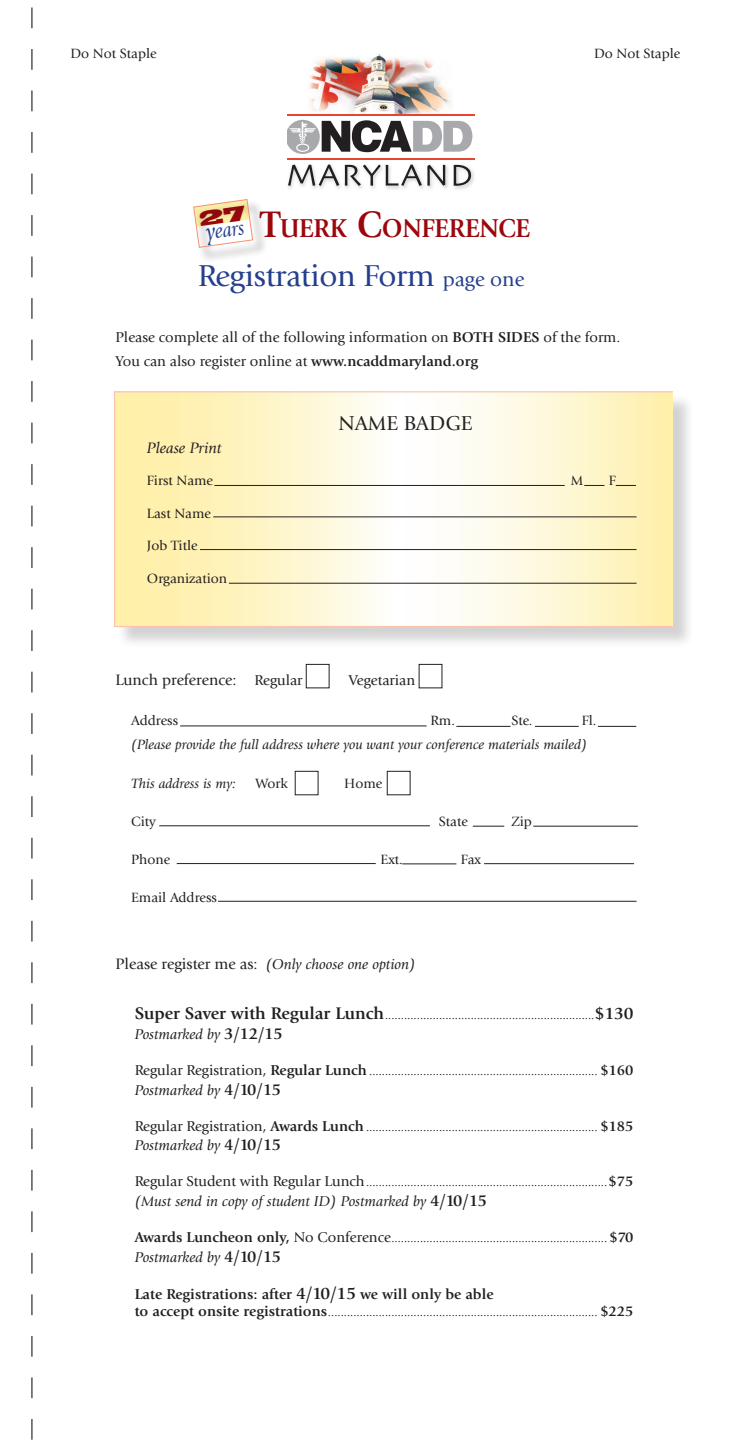
<style>
.page{position:relative;width:756px;height:1449px;background:#fff}
.page>*{position:absolute;margin:0;border:0;box-sizing:border-box;transform-origin:0 0}
.t1{font:31.5px "Giovanni";letter-spacing:-.01em;color:#253f8e}
.t2{font:700 26.95px "Giovanni";letter-spacing:-.015em;color:#9b070c;scale:.95 1}
.t3{font:italic 21.18px "Giovanni";color:#253f8e;scale:.9 1}
.t4{font:21px "Giovanni";color:#231f20}
.t5{font:15.75px "Giovanni";color:#231f20}
.t6{font:italic 15.75px "Giovanni";color:#231f20}
.t7{font:italic 14.88px "Giovanni";color:#231f20}
.t8{font:14.88px "Giovanni";color:#231f20}
.t9{font:700 14.88px "Giovanni";color:#231f20}
.t10{font:14px "Giovanni";color:#231f20}
.t11{font:italic 14px "Giovanni";color:#231f20}
.t12{font:12.25px "Giovanni";color:#231f20}
.s1{font-size:38.5px}
.s2{font-size:21px}
.s3{font-size:24.68px}
.s4{font-weight:700}
.s5{font-size:14.88px}
.s6{font-style:normal;font-size:15.75px}
.s7{font-weight:700;font-size:17.5px}
.s8{font-weight:700;font-style:normal;font-size:16.62px}
.s9{font-weight:700;font-size:14.88px}
.s10{font-size:17.5px}
</style>
<div class="page">
<div style="left:117px;top:394px;width:578px;height:255px;background:#231f20;opacity:.2"></div>
<svg style="left:116px;top:393px;width:555px;height:232px"></svg>
<div style="left:114px;top:391px;width:559px;height:236px;border:1px solid #fbc4ae"></div>
<svg style="left:32px;top:7px;width:1px;height:1433px"></svg>
<hr style="left:473px;top:826px;width:31px;height:1px;background:#231f20">
<hr style="left:533px;top:826px;width:105px;height:1px;background:#231f20">
<div style="left:306px;top:664px;width:24px;height:24px;border:1px solid #231f20"></div>
<hr style="left:180px;top:725px;width:247px;height:1px;background:#231f20">
<hr style="left:159px;top:825px;width:271px;height:1px;background:#231f20">
<hr style="left:177px;top:863px;width:199px;height:1px;background:#231f20">
<hr style="left:218px;top:901px;width:419px;height:1px;background:#231f20">
<hr style="left:402px;top:863px;width:54px;height:1px;background:#231f20">
<hr style="left:484px;top:863px;width:150px;height:1px;background:#231f20">
<hr style="left:214px;top:485px;width:351px;height:1px;background:#231f20">
<hr style="left:213px;top:516px;width:424px;height:1px;background:#231f20">
<hr style="left:200px;top:549px;width:437px;height:1px;background:#231f20">
<hr style="left:229px;top:583px;width:408px;height:1px;background:#231f20">
<svg style="left:584px;top:485px;width:20px;height:1px"></svg>
<svg style="left:616px;top:485px;width:20px;height:1px"></svg>
<div style="left:387px;top:771px;width:24px;height:24px;border:1px solid #231f20"></div>
<svg style="left:287px;top:120px;width:185px;height:34px"></svg>
<img style="left:309px;top:54px;width:143px;height:60px">
<hr style="left:287px;top:158px;width:188px;height:1px;background:#e34733">
<hr style="left:287px;top:114px;width:188px;height:1px;background:#e34733">
<img style="left:288px;top:164px;width:186px;height:25px">
<svg style="left:288px;top:165px;width:51px;height:21px"></svg>
<svg style="left:345px;top:165px;width:100px;height:21px"></svg>
<svg style="left:454px;top:165px;width:17px;height:21px"></svg>
<hr style="left:456px;top:726px;width:55px;height:1px;background:#231f20">
<hr style="left:535px;top:726px;width:44px;height:1px;background:#231f20">
<hr style="left:598px;top:726px;width:38px;height:1px;background:#231f20">
<div style="left:193px;top:199px;width:76px;height:65px;background:#231f20;opacity:.33"></div>
<svg style="left:193px;top:199px;width:60px;height:49px"></svg>
<p class="t10" style="left:70px;top:46px;width:88px">Do Not Staple</p>
<p class="t10" style="left:594px;top:46px;width:88px">Do Not Staple</p>
<p class="t2" style="left:260px;top:212px;width:286px"><span class="s1">T</span>UERK <span class="s1">C</span>ONFERENCE</p>
<p class="t1" style="left:198px;top:258px;width:328px">Registration Form <span class="s2">page one</span></p>
<p class="t3" style="left:204px;top:221px;width:44px;rotate:-8deg"><span class="s3">y</span>ears</p>
<p class="t8" style="left:115px;top:329px;width:506px">Please complete all of the following information on <span class="s4">BOTH SIDES</span> of the form.</p>
<p class="t8" style="left:115px;top:353px;width:364px">You can also register online at <span class="s4">www.ncaddmaryland.org</span></p>
<p class="t4" style="left:338px;top:411px;width:136px">NAME BADGE</p>
<p class="t6" style="left:147px;top:439px;width:76px">Please Print</p>
<p class="t10" style="left:147px;top:473px;width:68px">First Name</p>
<p class="t10" style="left:571px;top:473px;width:14px">M</p>
<p class="t10" style="left:609px;top:473px;width:8px">F</p>
<p class="t10" style="left:147px;top:505px;width:66px">Last Name</p>
<p class="t10" style="left:147px;top:538px;width:52px">Job Title</p>
<p class="t10" style="left:147px;top:571px;width:82px">Organization</p>
<p class="t5" style="left:115px;top:671px;width:189px">Lunch preference: <span class="s5">Regular</span></p>
<p class="t8" style="left:349px;top:672px;width:68px">Vegetarian</p>
<p class="t10" style="left:131px;top:713px;width:48px">Address</p>
<p class="t10" style="left:430px;top:713px;width:26px">Rm.</p>
<p class="t10" style="left:512px;top:713px;width:23px">Ste.</p>
<p class="t10" style="left:582px;top:713px;width:16px">Fl.</p>
<p class="t11" style="left:131px;top:737px;width:457px">(Please provide the full address where you want your conference materials mailed)</p>
<p class="t11" style="left:131px;top:776px;width:106px">This address is my:</p>
<p class="t10" style="left:255px;top:776px;width:34px">Work</p>
<p class="t10" style="left:344px;top:776px;width:40px">Home</p>
<p class="t10" style="left:131px;top:814px;width:26px">City</p>
<p class="t10" style="left:439px;top:814px;width:31px">State</p>
<p class="t10" style="left:511px;top:814px;width:22px">Zip</p>
<p class="t10" style="left:131px;top:851px;width:41px">Phone</p>
<p class="t10" style="left:381px;top:851px;width:24px">Ext.</p>
<p class="t10" style="left:461px;top:851px;width:21px">Fax</p>
<p class="t10" style="left:131px;top:889px;width:87px">Email Address</p>
<p class="t7" style="left:115px;top:956px;width:301px"><span class="s6">Please register me as:</span> (Only choose one option)</p>
<p class="t12" style="left:135px;top:1008px;width:500px"><span class="s7">Super Saver with Regular Lunch</span>..................................................................<span class="s7">$130</span></p>
<p class="t7" style="left:135px;top:1026px;width:150px">Postmarked by <span class="s8">3/12/15</span></p>
<p class="t12" style="left:135px;top:1064px;width:500px"><span class="s5">Regular Registration,</span> <span class="s9">Regular Lunch</span> ........................................................................ <span class="s9">$160</span></p>
<p class="t7" style="left:135px;top:1082px;width:148px">Postmarked by <span class="s8">4/10/15</span></p>
<p class="t12" style="left:135px;top:1120px;width:500px"><span class="s5">Regular Registration,</span> <span class="s9">Awards Lunch</span> ......................................................................... <span class="s9">$185</span></p>
<p class="t7" style="left:135px;top:1137px;width:148px">Postmarked by <span class="s8">4/10/15</span></p>
<p class="t12" style="left:135px;top:1175px;width:500px"><span class="s5">Regular Student with Regular Lunch</span>............................................................................<span class="s9">$75</span></p>
<p class="t7" style="left:135px;top:1193px;width:354px">(Must send in copy of student ID) Postmarked by <span class="s8">4/10/15</span></p>
<p class="t12" style="left:135px;top:1231px;width:500px"><span class="s9">Awards Luncheon only,</span> <span class="s5">No Conference</span>.................................................................... <span class="s9">$70</span></p>
<p class="t7" style="left:135px;top:1249px;width:148px">Postmarked by <span class="s8">4/10/15</span></p>
<p class="t9" style="left:135px;top:1285px;width:360px">Late Registrations: after <span class="s10">4/10/15</span> we will only be able</p>
<p class="t12" style="left:135px;top:1306px;width:500px"><span class="s9">to accept onsite registrations</span>..................................................................................... <span class="s9">$225</span></p>
</div>
